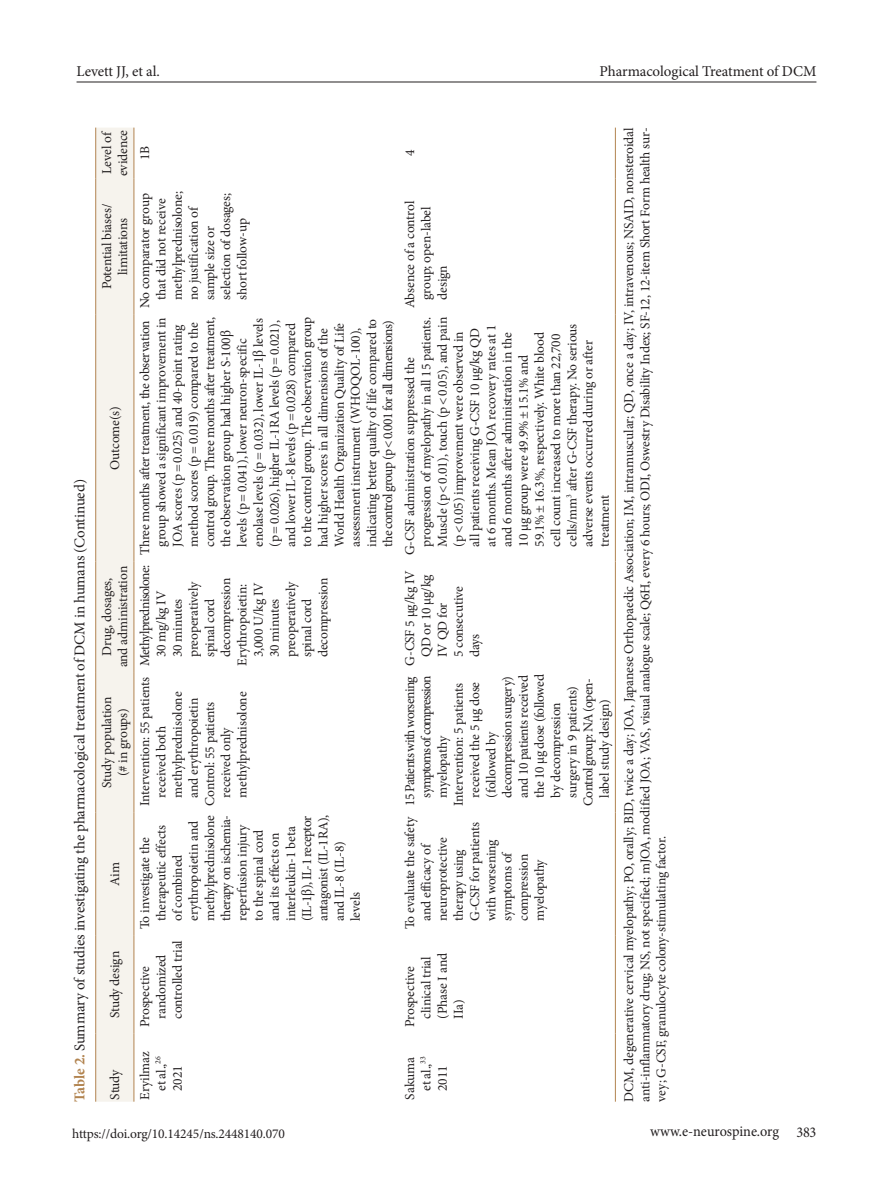
<style>
.page{position:relative;width:893px;height:1191px;background:#fff}
.page>*{position:absolute;margin:0;border:0;box-sizing:border-box;transform-origin:0 0}
.표그림캡션{font:15px "Minion Pro";letter-spacing:-.01em;color:#231f20}
.표그림캡션-2{font:15px "Minion Pro";letter-spacing:-.01em;color:#231f20;scale:.95 1}
.표본문{font:13.5px/16.2px "Minion Pro";letter-spacing:-.015em;color:#231f20}
.표항목{font:13.5px/16.2px "Minion Pro";letter-spacing:-.01em;color:#231f20}
.s1{font-weight:700;color:#b28450}
.s2{font-family:"Times New Roman";font-size:14.4px}
</style>
<div class="page">
<hr style="left:77px;top:82px;width:739px;height:1px;background:#231f20">
<div style="left:96px;top:128px;width:38px;height:973px;background:#f6f3ed"></div>
<hr style="left:95px;top:1033px;width:1px;height:68px;background:#b28450">
<hr style="left:95px;top:935px;width:1px;height:98px;background:#b28450">
<hr style="left:95px;top:812px;width:1px;height:123px;background:#b28450">
<hr style="left:95px;top:672px;width:1px;height:140px;background:#b28450">
<hr style="left:95px;top:561px;width:1px;height:111px;background:#b28450">
<hr style="left:95px;top:315px;width:1px;height:246px;background:#b28450">
<hr style="left:95px;top:179px;width:1px;height:136px;background:#b28450">
<hr style="left:95px;top:128px;width:1px;height:51px;background:#b28450">
<hr style="left:134px;top:1033px;width:1px;height:68px;background:#b28450">
<hr style="left:134px;top:935px;width:1px;height:98px;background:#b28450">
<hr style="left:134px;top:812px;width:1px;height:123px;background:#b28450">
<hr style="left:134px;top:672px;width:1px;height:140px;background:#b28450">
<hr style="left:134px;top:561px;width:1px;height:111px;background:#b28450">
<hr style="left:134px;top:315px;width:1px;height:246px;background:#b28450">
<hr style="left:134px;top:179px;width:1px;height:136px;background:#b28450">
<hr style="left:134px;top:128px;width:1px;height:51px;background:#b28450">
<hr style="left:615px;top:1033px;width:1px;height:68px;background:#b28450">
<hr style="left:615px;top:935px;width:1px;height:98px;background:#b28450">
<hr style="left:615px;top:812px;width:1px;height:123px;background:#b28450">
<hr style="left:615px;top:672px;width:1px;height:140px;background:#b28450">
<hr style="left:615px;top:561px;width:1px;height:111px;background:#b28450">
<hr style="left:615px;top:315px;width:1px;height:246px;background:#b28450">
<hr style="left:615px;top:179px;width:1px;height:136px;background:#b28450">
<hr style="left:615px;top:128px;width:1px;height:51px;background:#b28450">
<p class="표그림캡션" style="left:77px;top:61px;width:85px">Levett JJ, et al.</p>
<p class="표그림캡션" style="left:599px;top:61px;width:218px">Pharmacological Treatment of DCM</p>
<p class="표그림캡션" style="left:70px;top:1101px;width:624px;rotate:-90deg"><span class="s1">Table 2.</span> Summary of studies investigating the pharmacological treatment of DCM in humans (Continued)</p>
<p class="표항목" style="left:99px;top:176px;width:48px;rotate:-90deg">Level of evidence</p>
<p class="표항목" style="left:99px;top:289px;width:87px;rotate:-90deg">Potential biases/</p>
<p class="표항목" style="left:115px;top:275px;width:58px;rotate:-90deg">limitations</p>
<p class="표항목" style="left:107px;top:470px;width:65px;rotate:-90deg">Outcome(s)</p>
<p class="표항목" style="left:115px;top:667px;width:103px;rotate:-90deg">and administration</p>
<p class="표항목" style="left:99px;top:655px;width:79px;rotate:-90deg">Drug, dosages,</p>
<p class="표항목" style="left:99px;top:787px;width:92px;rotate:-90deg">Study population</p>
<p class="표항목" style="left:115px;top:776px;width:70px;rotate:-90deg">(# in groups)</p>
<p class="표항목" style="left:107px;top:886px;width:25px;rotate:-90deg">Aim</p>
<p class="표항목" style="left:107px;top:1018px;width:69px;rotate:-90deg">Study design</p>
<p class="표본문" style="left:137px;top:160px;width:16px;rotate:-90deg">1B</p>
<p class="표본문" style="left:137px;top:300px;width:110px;text-indent:-9px;rotate:-90deg">No comparator group that did not receive methylprednisolone; no justification of sample size or selection of dosages; short follow-up</p>
<p class="표본문" style="left:137px;top:546px;width:231px;text-indent:-9px;rotate:-90deg">Three months after treatment, the observation group showed a significant improvement in JOA scores (p = 0.025) and 40-point rating method scores (p = 0.019) compared to the control group. Three months after treatment, the observation group had higher S-100<span class="s2">β </span>levels (p = 0.041), lower neuron-specific enolase levels (p = 0.032), lower IL-1<span class="s2">β</span> levels (p= 0.026), higher IL-1RA levels (p= 0.021), and lower IL-8 levels (p = 0.028) compared to the control group. The observation group had higher scores in all dimensions of the World Health Organization Quality of Life assessment instrument (WHOQOL-100), indicating better quality of life compared to the control group (p&lt;0.001 for all dimensions)</p>
<p class="표본문" style="left:137px;top:657px;width:94px;text-indent:-9px;rotate:-90deg">Methylprednisolone:<br>30 mg/kg IV<br>30 minutes preoperatively spinal cord decompression</p>
<p class="표본문" style="left:234px;top:657px;width:81px;text-indent:-9px;rotate:-90deg">Erythropoietin:<br>3,000 U/kg IV<br>30 minutes preoperatively spinal cord decompression</p>
<p class="표본문" style="left:137px;top:797px;width:122px;text-indent:-9px;rotate:-90deg">Intervention: 55 patients received both methylprednisolone and erythropoietin</p>
<p class="표본문" style="left:202px;top:797px;width:107px;text-indent:-9px;rotate:-90deg">Control: 55 patients received only methylprednisolone</p>
<p class="표본문" style="left:137px;top:921px;width:108px;text-indent:-9px;rotate:-90deg">To investigate the therapeutic effects of combined erythropoietin and methylprednisolone therapy on ischemia&shy;reperfusion injury to the spinal cord and its effects on interleukin-1 beta (IL-1<span class="s2">β</span>), IL-1 receptor antagonist (IL-1RA), and IL-8 (IL-8) levels</p>
<p class="표본문" style="left:137px;top:1018px;width:80px;text-indent:-9px;rotate:-90deg">Prospective randomized controlled trial</p>
<p class="표본문" style="left:402px;top:156px;width:8px;rotate:-90deg">4</p>
<p class="표본문" style="left:402px;top:300px;width:100px;text-indent:-9px;rotate:-90deg">Absence of a control group; open-label design</p>
<p class="표본문" style="left:402px;top:546px;width:231px;text-indent:-9px;rotate:-90deg">G-CSF administration suppressed the progression of myelopathy in all 15 patients.<br>Muscle (p &lt; 0.01), touch (p &lt; 0.05), and pain (p &lt; 0.05) improvement were observed in all patients receiving G-CSF 10 μg/kg QD at 6 months. Mean JOA recovery rates at 1 and 6 months after administration in the 10 μg group were 49.9% ± 15.1% and<br>59.1% ± 16.3%, respectively. White blood cell count increased to more than 22,700 cells/mm<sup>3</sup> after G-CSF therapy. No serious adverse events occurred during or after treatment</p>
<p class="표본문" style="left:402px;top:657px;width:88px;text-indent:-9px;rotate:-90deg">G-CSF 5 μg/kg IV<br>QD or 10 μg/kg<br>IV QD for<br>5 consecutive days</p>
<p class="표본문" style="left:402px;top:797px;width:123px;text-align:justify;text-indent:-9px;rotate:-90deg">15 Patients with worsening symptoms ofcompression myelopathy</p>
<p class="표본문" style="left:451px;top:797px;width:125px;text-indent:-9px;rotate:-90deg">Intervention: 5 patients received the 5 μg dose (followed by decompression surgery) and 10 patients received the 10 μg dose (followed by decompression surgery in 9 patients)</p>
<p class="표본문" style="left:580px;top:797px;width:120px;text-indent:-9px;rotate:-90deg">Control group: NA (open&shy;label study design)</p>
<p class="표본문" style="left:402px;top:921px;width:105px;text-indent:-9px;rotate:-90deg">To evaluate the safety and efficacy of neuroprotective therapy using<br>G-CSF for patients with worsening symptoms of compression myelopathy</p>
<p class="표본문" style="left:402px;top:1018px;width:67px;text-indent:-9px;rotate:-90deg">Prospective clinical trial (Phase I and<br>IIa)</p>
<p class="표항목" style="left:107px;top:1099px;width:32px;rotate:-90deg">Study</p>
<p class="표본문" style="left:137px;top:1099px;width:50px;text-align:center;rotate:-90deg">Eryilmaz et al.,<sup>26<br></sup>2021</p>
<p class="표본문" style="left:402px;top:1091px;width:36px;text-align:justify;text-indent:-9px;rotate:-90deg">Sakuma et al.,<sup>33<br></sup>2011</p>
<p class="표본문" style="left:621px;top:1101px;width:975px;rotate:-90deg">DCM, degenerative cervical myelopathy; PO, orally; BID, twice a day; JOA, Japanese Orthopaedic Association; IM, intramuscular; QD, once a day; IV, intravenous; NSAID, nonsteroidal anti-inflammatory drug; NS, not specified; mJOA, modified JOA; VAS, visual analogue scale; Q6H, every 6 hours; ODI, Oswestry Disability Index; SF-12, 12-item Short Form health sur-</p>
<p class="표본문" style="left:653px;top:1101px;width:267px;rotate:-90deg">vey; G-CSF, granulocyte colony-stimulating factor.</p>
<p class="표본문" style="left:72px;top:1125px;width:214px">https://doi.org/10.14245/ns.2448140.070</p>
<p class="표그림캡션-2" style="left:650px;top:1121px;width:176px">www.e-neurospine.org 383</p>
</div>
